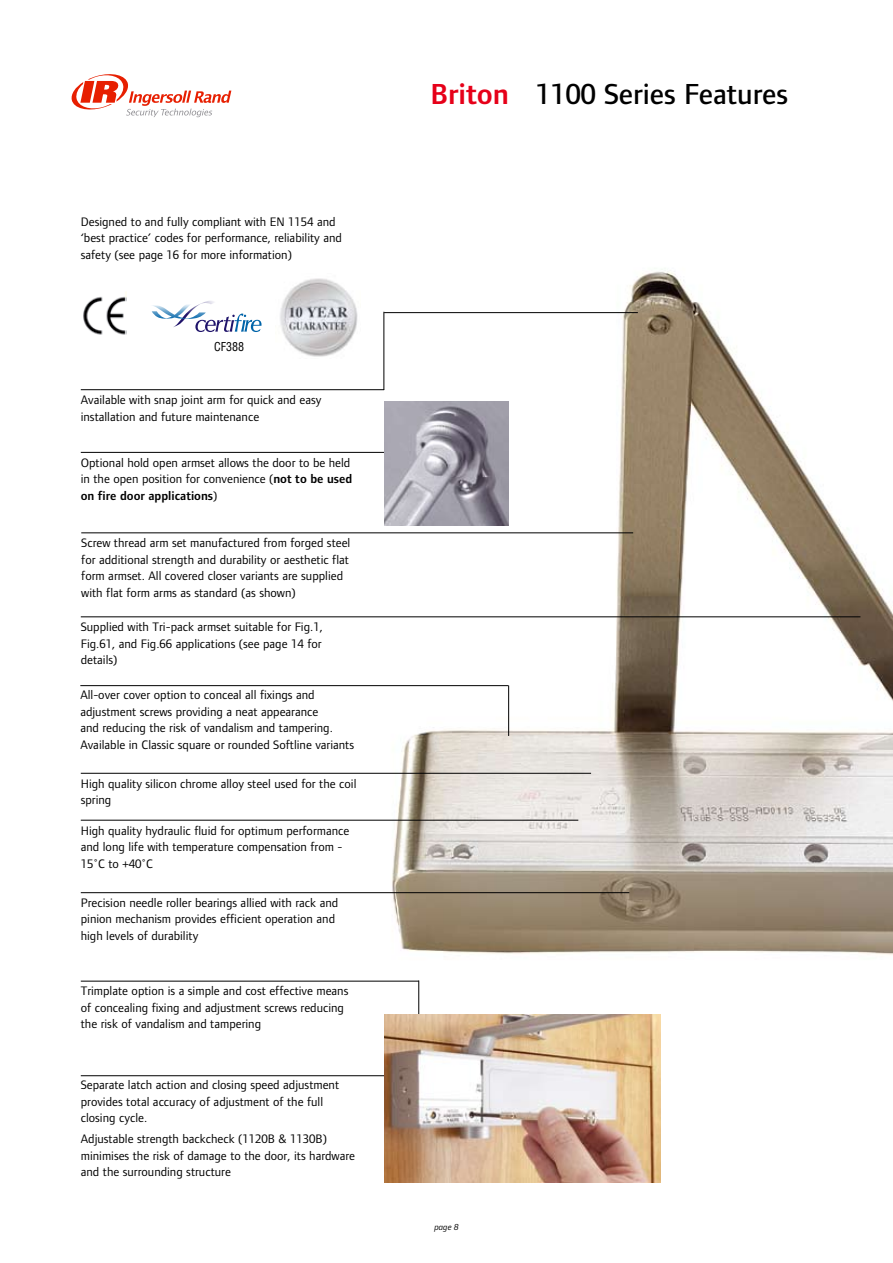
<style>
.page{position:relative;width:893px;height:1263px;background:#fff}
.page>*{position:absolute;margin:0;border:0;box-sizing:border-box;transform-origin:0 0}
.t1{font:500 30px "Foundry Form Sans";color:#000}
.t2{font:12.75px/16.5px "Foundry Form Sans";color:#000}
.t3{font:condensed 12px "Helvetica";color:#000}
.t4{font:italic 9px "Foundry Form Sans";color:#000}
.s1{font-weight:600}
.s2{font-weight:600;color:#e60019}
</style>
<div class="page">
<svg style="left:72px;top:74px;width:159px;height:43px"></svg>
<img style="left:359px;top:269px;width:534px;height:686px">
<hr style="left:81px;top:1075px;width:445px;height:1px;background:#000">
<hr style="left:81px;top:981px;width:338px;height:1px;background:#000">
<hr style="left:80px;top:685px;width:428px;height:1px;background:#000">
<hr style="left:81px;top:617px;width:779px;height:1px;background:#000">
<hr style="left:81px;top:533px;width:552px;height:1px;background:#000">
<hr style="left:81px;top:452px;width:323px;height:1px;background:#000">
<hr style="left:81px;top:892px;width:548px;height:1px;background:#000">
<hr style="left:81px;top:820px;width:497px;height:1px;background:#000">
<hr style="left:81px;top:773px;width:510px;height:1px;background:#000">
<hr style="left:81px;top:389px;width:303px;height:1px;background:#000">
<hr style="left:384px;top:312px;width:1px;height:78px;background:#000">
<hr style="left:384px;top:312px;width:254px;height:1px;background:#000">
<hr style="left:508px;top:685px;width:1px;height:51px;background:#000">
<img style="left:384px;top:401px;width:125px;height:124px">
<hr style="left:418px;top:980px;width:1px;height:63px;background:#000">
<img style="left:384px;top:1015px;width:276px;height:167px">
<div style="left:276px;top:274px;width:89px;height:92px;background:#fff"></div>
<img style="left:280px;top:278px;width:78px;height:79px">
<img style="left:83px;top:292px;width:44px;height:43px">
<svg style="left:152px;top:301px;width:109px;height:31px"></svg>
<p class="t2" style="left:81px;top:213px;width:263px">Designed to and fully compliant with EN 1154 and ‘best practice’ codes for performance, reliability and safety (see page 16 for more information)</p>
<p class="t3" style="left:214px;top:339px;width:31px">CF388</p>
<p class="t2" style="left:81px;top:391px;width:242px">Available with snap joint arm for quick and easy installation and future maintenance</p>
<p class="t2" style="left:81px;top:454px;width:273px">Optional hold open armset allows the door to be held in the open position for convenience (<span class="s1">not to be used on fire door applications</span>)</p>
<p class="t2" style="left:81px;top:534px;width:271px">Screw thread arm set manufactured from forged steel for additional strength and durability or aesthetic flat form armset. All covered closer variants are supplied with flat form arms as standard (as shown)</p>
<p class="t2" style="left:81px;top:618px;width:244px;text-align:justify">Supplied with Tri-pack armset suitable for Fig.1, Fig.61, and Fig.66 applications (see page 14 for details)</p>
<p class="t2" style="left:80px;top:686px;width:275px">All-over cover option to conceal all fixings and adjustment screws providing a neat appearance<br>and reducing the risk of vandalism and tampering.<br>Available in Classic square or rounded Softline variants</p>
<p class="t2" style="left:81px;top:775px;width:277px">High quality silicon chrome alloy steel used for the coil spring</p>
<p class="t2" style="left:81px;top:822px;width:270px">High quality hydraulic fluid for optimum performance and long life with temperature compensation from -<br>15˚C to +40˚C</p>
<p class="t2" style="left:81px;top:894px;width:259px">Precision needle roller bearings allied with rack and pinion mechanism provides efficient operation and high levels of durability</p>
<p class="t2" style="left:81px;top:983px;width:269px">Trimplate option is a simple and cost effective means of concealing fixing and adjustment screws reducing the risk of vandalism and tampering</p>
<p class="t2" style="left:81px;top:1077px;width:260px">Separate latch action and closing speed adjustment provides total accuracy of adjustment of the full closing cycle.</p>
<p class="t2" style="left:81px;top:1130px;width:276px">Adjustable strength backcheck (1120B &amp; 1130B) minimises the risk of damage to the door, its hardware and the surrounding structure</p>
<h1 class="t1" style="left:431px;top:77px;width:359px"><span class="s2">Briton</span> 1100 Series Features</h1>
<p class="t4" style="left:434px;top:1221px;width:26px">page 8</p>
</div>
